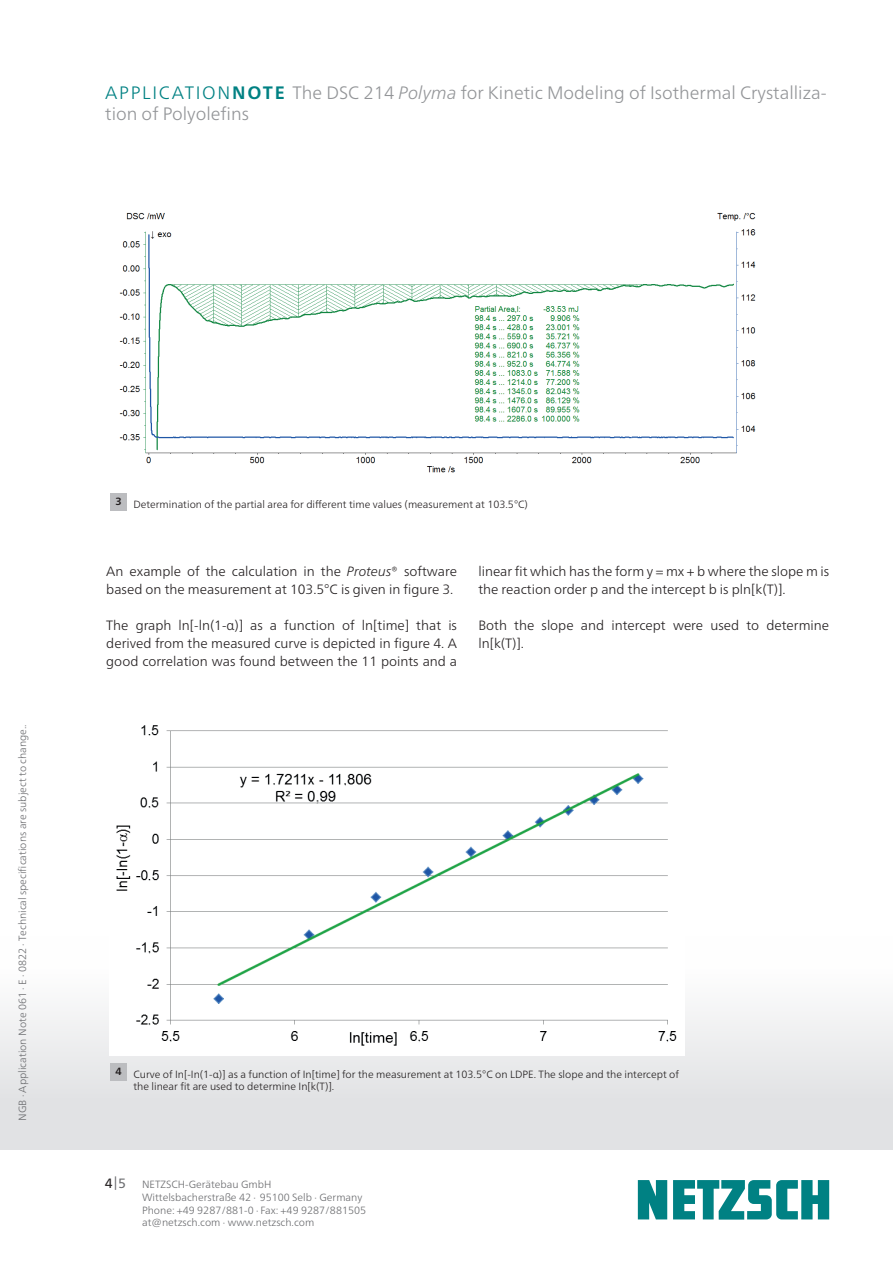
<style>
.page{position:relative;width:893px;height:1263px;background:#fff}
.page>*{position:absolute;margin:0;border:0;box-sizing:border-box;transform-origin:0 0}
.t1{font:300 18px/21px "Frutiger Neue LTW1 G";color:#939598}
.t2{font:300 13.5px/18px "Frutiger Neue LTW1 G";color:#231f20}
.t3{font:13.5px "Frutiger Neue LTW1 G";color:#6c6d70}
.t4{font:300 10.5px/12px "Frutiger Neue LTW1 G";color:#231f20}
.t5{font:300 10.5px/12.8px "Frutiger Neue LTW1 G";color:#6c6d70}
.t6{font:700 10.5px "Frutiger Neue LTW1 G";color:#231f20}
.s1{color:#008183}
.s2{font-weight:700;color:#008183}
.s3{font-style:italic}
.s4{color:#231f20}
</style>
<div class="page">
<svg style="left:638px;top:1180px;width:191px;height:39px"></svg>
<div style="left:110px;top:493px;width:17px;height:17px;background:#bcbdc0"></div>
<img style="left:119px;top:212px;width:637px;height:261px">
<div style="left:110px;top:1063px;width:17px;height:17px;background:#bcbdc0"></div>
<img style="left:116px;top:725px;width:561px;height:321px">
<h1 class="t1" style="left:105px;top:82px;width:723px"><span class="s1">APPLICATION</span><span class="s2">NOTE</span> The DSC 214 <span class="s3">Polyma</span> for Kinetic Modeling of Isothermal Crystalliza&shy;tion of Polyolefins</h1>
<p class="t5" style="left:16px;top:1121px;width:398px;rotate:-90deg">NGB · Application Note 061 · E · 0822 · Technical specifications are subject to change..</p>
<p class="t4" style="left:115px;top:498px;width:414px"><sup>3</sup> Determination of the partial area for different time values (measurement at 103.5°C)</p>
<p class="t2" style="left:106px;top:562px;width:352px">An example of the calculation in the <span class="s3">Proteus</span>® software based on the measurement at 103.5°C is given in figure 3.</p>
<p class="t2" style="left:106px;top:616px;width:352px;text-align:justify">The graph ln[-ln(1-α)] as a function of ln[time] that is derived from the measured curve is depicted in figure 4. A good correlation was found between the 11 points and a</p>
<p class="t2" style="left:478px;top:562px;width:352px">linear fit which has the form y = mx + b where the slope m is the reaction order p and the intercept b is pln[k(T)].</p>
<p class="t2" style="left:478px;top:616px;width:352px">Both the slope and intercept were used to determine ln[k(T)].</p>
<p class="t6" style="left:115px;top:1065px;width:8px">4</p>
<p class="t4" style="left:133px;top:1068px;width:547px">Curve of In[-In(1-α)] as a function of In[time] for the measurement at 103.5°C on LDPE. The slope and the intercept of the linear fit are used to determine In[k(T)].</p>
<p class="t3" style="left:105px;top:1175px;width:23px"><span class="s4">4</span>|5</p>
<p class="t5" style="left:142px;top:1178px;width:226px">NETZSCH-Gerätebau GmbH Wittelsbacherstraße 42 ∙ 95100 Selb ∙ Germany Phone: +49 9287/881-0 ∙ Fax: +49 9287/881505 at@netzsch.com ∙ www.netzsch.com</p>
</div>
